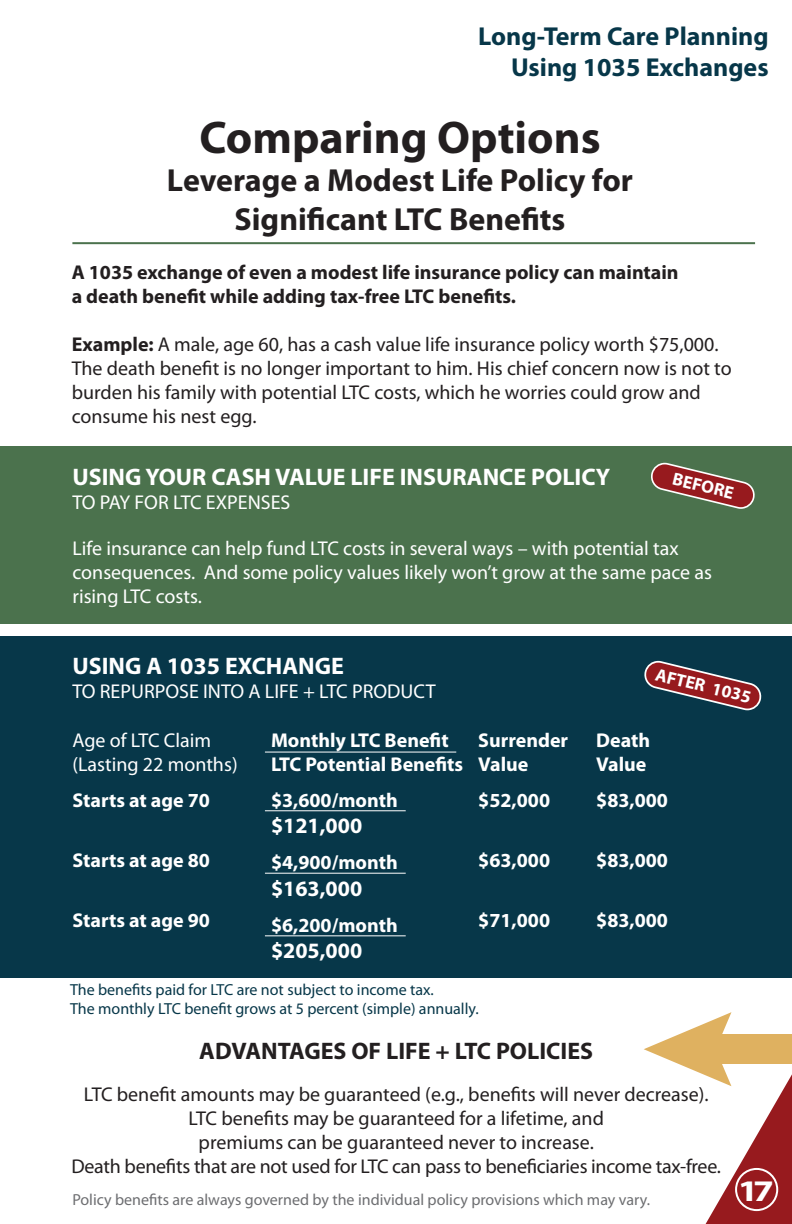
<style>
.page{position:relative;width:792px;height:1224px;background:#fff}
.page>*{position:absolute;margin:0;border:0;box-sizing:border-box;transform-origin:0 0}
.t1{font:700 46px "Myriad Pro";color:#231f20}
.t2{font:700 32px/38.4px "Myriad Pro";color:#231f20;text-align:center}
.t3{font:700 30px "Myriad Pro";color:#fff;scale:1.25 1}
.t4{font:700 26px/31.2px "Myriad Pro";color:#073749;text-align:right}
.t5{font:700 24px "Myriad Pro";color:#fff}
.t6{font:700 24px "Myriad Pro";color:#231f20}
.t7{font:700 22px "Myriad Pro";color:#fff}
.t8{font:20px/24px "Myriad Pro";color:#231f20;text-align:center}
.t9{font:20px/24px "Myriad Pro";color:#fff}
.t10{font:700 20px/24px "Myriad Pro";color:#fff}
.t11{font:700 20px/24px "Myriad Pro";color:#231f20}
.t12{font:700 17.8px "Myriad Pro";color:#fff}
.t13{font:16px/19.2px "Myriad Pro";color:#073749}
.t14{font:16px "Myriad Pro";color:#6d6e71}
.s1{font-weight:700}
</style>
<div class="page">
<svg style="left:644px;top:1012px;width:148px;height:212px"></svg>
<hr style="left:72px;top:242px;width:683px;height:2px;background:#4b724d">
<div style="left:0;top:447px;width:792px;height:177px;background:#4b724d"></div>
<div style="left:0;top:636px;width:792px;height:341px;background:#073749"></div>
<hr style="left:265px;top:752px;width:191px;height:1px;background:#fff">
<hr style="left:265px;top:810px;width:141px;height:1px;background:#fff">
<hr style="left:265px;top:873px;width:141px;height:1px;background:#fff">
<hr style="left:265px;top:936px;width:141px;height:1px;background:#fff">
<div style="left:735px;top:1168px;width:43px;height:43px;border:2px solid #fff;border-radius:50%"></div>
<svg style="left:651px;top:463px;width:104px;height:46px"></svg>
<svg style="left:644px;top:661px;width:118px;height:49px"></svg>
<h3 class="t4" style="left:478px;top:21px;width:292px">Long-Term Care Planning<br>Using 1035 Exchanges</h3>
<h1 class="t1" style="left:199px;top:112px;width:403px">Comparing Options</h1>
<h2 class="t2" style="left:167px;top:162px;width:468px">Leverage a Modest Life Policy for<br>Significant LTC Benefits</h2>
<p class="t11" style="left:72px;top:261px;width:608px">A 1035 exchange of even a modest life insurance policy can maintain a death benefit while adding tax-free LTC benefits.</p>
<p class="t8" style="left:72px;top:333px;width:662px;text-align:left"><span class="s1">Example:</span> A male, age 60, has a cash value life insurance policy worth $75,000.<br>The death benefit is no longer important to him. His chief concern now is not to burden his family with potential LTC costs, which he worries could grow and consume his nest egg.</p>
<p class="t5" style="left:72px;top:463px;width:539px">USING YOUR CASH VALUE LIFE INSURANCE POLICY</p>
<p class="t9" style="left:72px;top:491px;width:219px">TO PAY FOR LTC EXPENSES</p>
<p class="t12" style="left:675px;top:469px;width:64px;rotate:14deg">BEFORE</p>
<p class="t9" style="left:72px;top:536px;width:641px">Life insurance can help fund LTC costs in several ways – with potential tax consequences. And some policy values likely won’t grow at the same pace as rising LTC costs.</p>
<p class="t5" style="left:72px;top:653px;width:273px">USING A 1035 EXCHANGE</p>
<p class="t9" style="left:72px;top:680px;width:365px">TO REPURPOSE INTO A LIFE + LTC PRODUCT</p>
<p class="t12" style="left:658px;top:664px;width:99px;rotate:14deg">AFTER 1035</p>
<p class="t9" style="left:72px;top:729px;width:167px">Age of LTC Claim (Lasting 22 months)</p>
<p class="t10" style="left:72px;top:788px;width:139px">Starts at age 70</p>
<p class="t10" style="left:72px;top:848px;width:139px">Starts at age 80</p>
<p class="t10" style="left:72px;top:908px;width:139px">Starts at age 90</p>
<p class="t10" style="left:271px;top:728px;width:194px">Monthly LTC Benefit<br>LTC Potential Benefits</p>
<p class="t10" style="left:271px;top:788px;width:128px">$3,600/month</p>
<p class="t7" style="left:271px;top:814px;width:93px">$121,000</p>
<p class="t10" style="left:271px;top:851px;width:128px">$4,900/month</p>
<p class="t7" style="left:271px;top:876px;width:93px">$163,000</p>
<p class="t10" style="left:271px;top:913px;width:128px">$6,200/month</p>
<p class="t7" style="left:271px;top:938px;width:93px">$205,000</p>
<p class="t10" style="left:478px;top:728px;width:91px">Surrender<br>Value</p>
<p class="t10" style="left:478px;top:788px;width:73px">$52,000</p>
<p class="t10" style="left:478px;top:848px;width:73px">$63,000</p>
<p class="t10" style="left:478px;top:908px;width:73px">$71,000</p>
<p class="t10" style="left:596px;top:728px;width:55px">Death<br>Value</p>
<p class="t10" style="left:596px;top:788px;width:73px">$83,000</p>
<p class="t10" style="left:596px;top:848px;width:73px">$83,000</p>
<p class="t10" style="left:596px;top:908px;width:73px">$83,000</p>
<p class="t13" style="left:70px;top:980px;width:410px">The benefits paid for LTC are not subject to income tax.<br>The monthly LTC benefit grows at 5 percent (simple) annually.</p>
<p class="t6" style="left:199px;top:1038px;width:395px">ADVANTAGES OF LIFE + LTC POLICIES</p>
<p class="t8" style="left:72px;top:1083px;width:651px">LTC benefit amounts may be guaranteed (e.g., benefits will never decrease).<br>LTC benefits may be guaranteed for a lifetime, and<br>premiums can be guaranteed never to increase.<br>Death benefits that are not used for LTC can pass to beneficiaries income tax-free.</p>
<p class="t14" style="left:72px;top:1191px;width:579px">Policy benefits are always governed by the individual policy provisions which may vary.</p>
<h3 class="t3" style="left:738px;top:1174px;width:30px">17</h3>
</div>
